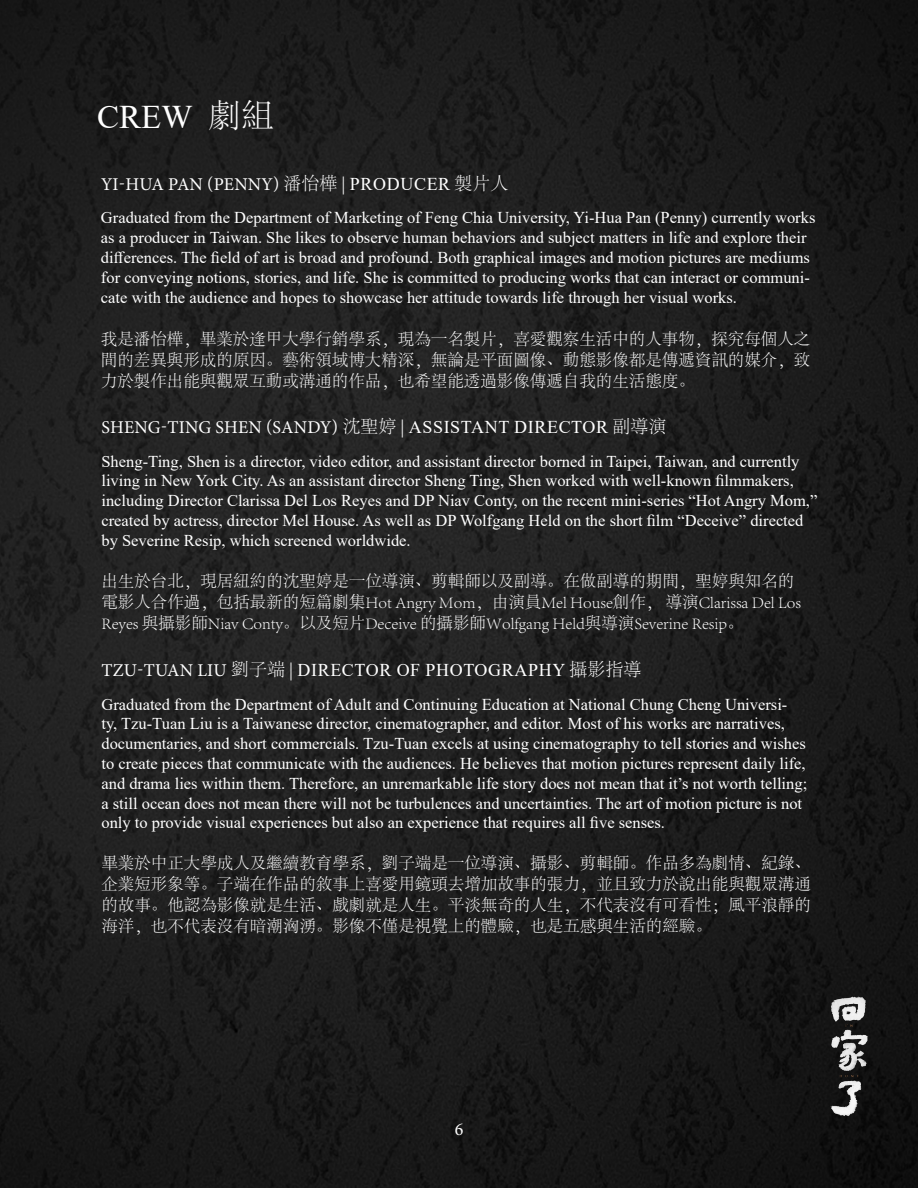
<style>
.page{position:relative;width:918px;height:1188px;background:#fff}
.page>*{position:absolute;margin:0;border:0;box-sizing:border-box;transform-origin:0 0}
.t1{font:33px "Times New Roman";color:#fff}
.t2{font:18px "Minion Pro";letter-spacing:.01em;color:#fff}
.t3{font:18px "Times New Roman";letter-spacing:.035em;color:#fff}
.t4{font:16.5px/19.8px "Times New Roman";color:#fff}
.t5{font:300 16.5px/21px "Adobe Song Std";color:#fff;text-align:justify}
.s1{font-family:"Adobe Song Std";font-weight:300}
.s2{font-family:"Times New Roman"}
.s3{font-family:"Minion Pro"}
</style>
<div class="page">
<img style="left:0;top:0;width:918px;height:1188px">
<img style="left:788px;top:993px;width:130px;height:129px">
<p class="t1" style="left:97px;top:94px;width:179px">CREW <span class="s1">劇組</span></p>
<p class="t2" style="left:101px;top:172px;width:409px">YI-HUA PAN (PENNY) <span class="s1">潘怡樺 |</span> <span class="s2">PRODUCER</span> <span class="s1">製片人</span></p>
<p class="t4" style="left:101px;top:207px;width:716px">Graduated from the Department of Marketing of Feng Chia University, Yi-Hua Pan (Penny) currently works as a producer in Taiwan. She likes to observe human behaviors and subject matters in life and explore their differences. The field of art is broad and profound. Both graphical images and motion pictures are mediums for conveying notions, stories, and life. She is committed to producing works that can interact or communi&shy;cate with the audience and hopes to showcase her attitude towards life through her visual works.</p>
<p class="t5" style="left:101px;top:329px;width:711px">我是潘怡樺，畢業於逢甲大學行銷學系，現為一名製片，喜愛觀察生活中的人事物，探究每個人之間的差異與形成的原因。藝術領域博大精深，無論是平面圖像、動態影像都是傳遞資訊的媒介，致力於製作出能與觀眾互動或溝通的作品，也希望能透過影像傳遞自我的生活態度。</p>
<p class="t2" style="left:102px;top:415px;width:566px">SHENG-TING SHEN (SANDY) <span class="s1">沈聖婷 |</span> <span class="s2">ASSISTANT DIRECTOR</span> <span class="s1">副導演</span></p>
<p class="t4" style="left:101px;top:451px;width:717px">Sheng-Ting, Shen is a director, video editor, and assistant director borned in Taipei, Taiwan, and currently living in New York City. As an assistant director Sheng Ting, Shen worked with well-known filmmakers, including Director Clarissa Del Los Reyes and DP Niav Conty, on the recent mini-series “Hot Angry Mom,” created by actress, director Mel House. As well as DP Wolfgang Held on the short film “Deceive” directed by Severine Resip, which screened worldwide.</p>
<p class="t5" style="left:101px;top:571px;width:701px;text-align:left">出生於台北，現居紐約的沈聖婷是一位導演、剪輯師以及副導。在做副導的期間，聖婷與知名的電影人合作過，包括最新的短篇劇集Hot Angry Mom，由演員Mel House創作， 導演Clarissa Del Los<br>Reyes 與攝影師Niav Conty。以及短片Deceive 的攝影師Wolfgang Held與導演Severine Resip。</p>
<p class="t3" style="left:102px;top:658px;width:541px"><span class="s3">TZU-TUAN LIU</span> <span class="s1">劉子端 |</span> DIRECTOR OF PHOTOGRAPHY <span class="s1">攝影指導</span></p>
<p class="t4" style="left:101px;top:694px;width:707px">Graduated from the Department of Adult and Continuing Education at National Chung Cheng Universi&shy;ty, Tzu-Tuan Liu is a Taiwanese director, cinematographer, and editor. Most of his works are narratives, documentaries, and short commercials. Tzu-Tuan excels at using cinematography to tell stories and wishes to create pieces that communicate with the audiences. He believes that motion pictures represent daily life, and drama lies within them. Therefore, an unremarkable life story does not mean that it’s not worth telling; a still ocean does not mean there will not be turbulences and uncertainties. The art of motion picture is not only to provide visual experiences but also an experience that requires all five senses.</p>
<p class="t5" style="left:101px;top:853px;width:711px">畢業於中正大學成人及繼續教育學系，劉子端是一位導演、攝影、剪輯師。作品多為劇情、紀錄、企業短形象等。子端在作品的敘事上喜愛用鏡頭去增加故事的張力，並且致力於說出能與觀眾溝通的故事。他認為影像就是生活、戲劇就是人生。平淡無奇的人生，不代表沒有可看性；風平浪靜的海洋，也不代表沒有暗潮洶湧。影像不僅是視覺上的體驗，也是五感與生活的經驗。</p>
<p class="t2" style="left:455px;top:1118px;width:10px">6</p>
</div>
